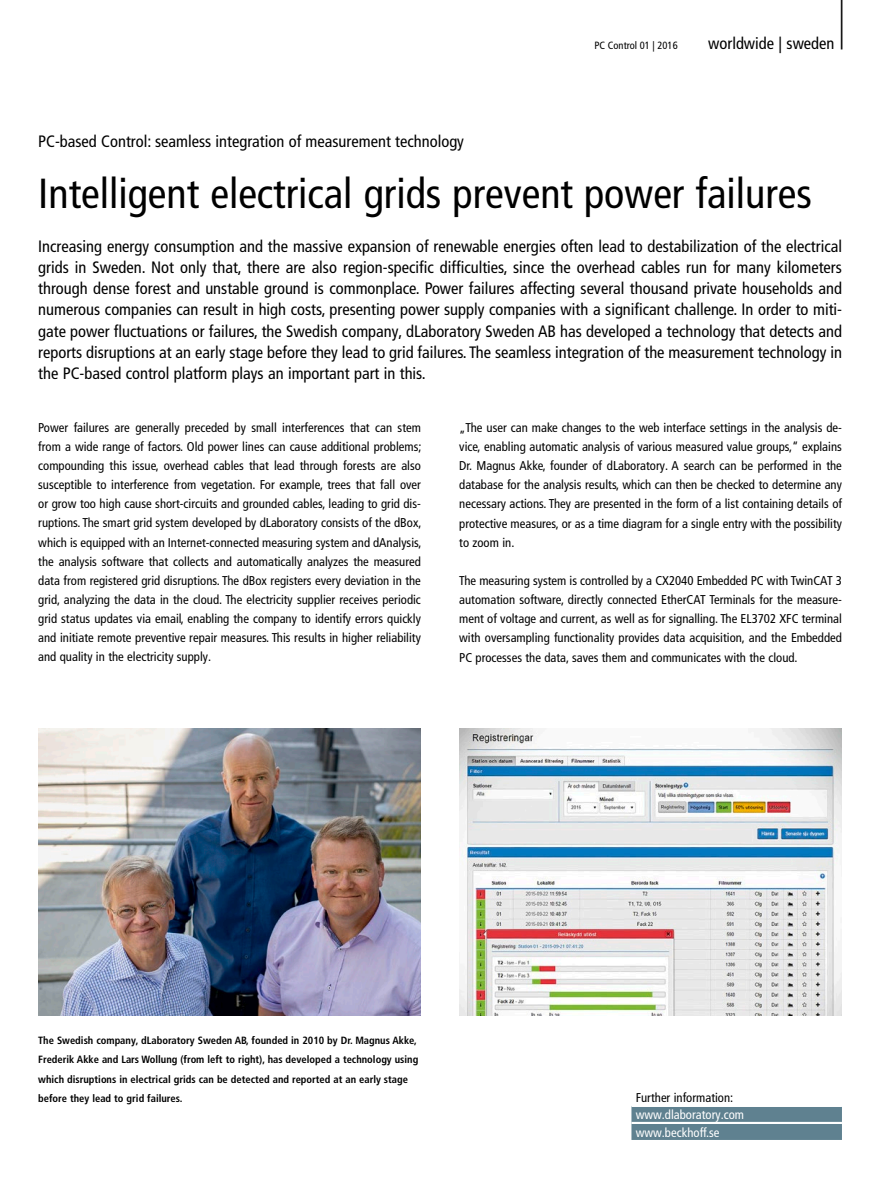
<style>
.page{position:relative;width:893px;height:1191px;background:#fff}
.page>*{position:absolute;margin:0;border:0;box-sizing:border-box;transform-origin:0 0}
.t1{font:300 condensed 61.8px "Frutiger LT Pro";color:#000;scale:.49 1}
.t2{font:condensed 42px "Frutiger LT Pro";color:#000}
.t3{font:condensed 16.5px/21.3px "Frutiger LT Pro";color:#000;text-align:justify}
.t4{font:condensed 12.75px/19.2px "Frutiger LT Pro";color:#000;text-align:justify}
.t5{font:condensed 12.75px/17.5px "Frutiger LT Pro";color:#fff}
.t6{font:700 condensed 10.5px/19.2px "Frutiger LT Pro";color:#000}
.t7{font:condensed 10.5px "Frutiger LT Pro";color:#000}
</style>
<div class="page">
<div style="left:631px;top:1107px;width:211px;height:33px;background:#5f8190"></div>
<hr style="left:631px;top:1121px;width:211px;height:3px;background:#fff">
<img style="left:459px;top:728px;width:383px;height:287px">
<img style="left:38px;top:728px;width:383px;height:287px">
<p class="t3" style="left:38px;top:131px;width:427px">PC-based Control: seamless integration of measurement technology</p>
<h1 class="t1" style="left:838px;top:-23px;width:15px">|</h1>
<p class="t7" style="left:594px;top:39px;width:85px">PC Control 01 | 2016</p>
<p class="t3" style="left:708px;top:33px;width:128px">worldwide | sweden</p>
<h2 class="t2" style="left:38px;top:169px;width:775px">Intelligent electrical grids prevent power failures</h2>
<p class="t3" style="left:38px;top:235px;width:805px">Increasing energy consumption and the massive expansion of renewable energies often lead to destabilization of the electrical grids in Sweden. Not only that, there are also region-specific difficulties, since the overhead cables run for many kilometers through dense forest and unstable ground is commonplace. Power failures affecting several thousand private households and numerous companies can result in high costs, presenting power supply companies with a significant challenge. In order to miti&shy;gate power fluctuations or failures, the Swedish company, dLaboratory Sweden AB has developed a technology that detects and reports disruptions at an early stage before they lead to grid failures. The seamless integration of the measurement technology in the PC-based control platform plays an important part in this.</p>
<p class="t4" style="left:38px;top:418px;width:385px">Power failures are generally preceded by small interferences that can stem from a wide range of factors. Old power lines can cause additional problems; compounding this issue, overhead cables that lead through forests are also susceptible to interference from vegetation. For example, trees that fall over or grow too high cause short-circuits and grounded cables, leading to grid dis&shy;ruptions. The smart grid system developed by dLaboratory consists of the dBox, which is equipped with an Internet-connected measuring system and dAnalysis, the analysis software that collects and automatically analyzes the measured data from registered grid disruptions. The dBox registers every deviation in the grid, analyzing the data in the cloud. The electricity supplier receives periodic grid status updates via email, enabling the company to identify errors quickly and initiate remote preventive repair measures. This results in higher reliability and quality in the electricity supply.</p>
<p class="t4" style="left:459px;top:418px;width:384px">„The user can make changes to the web interface settings in the analysis de&shy;vice, enabling automatic analysis of various measured value groups,“ explains Dr. Magnus Akke, founder of dLaboratory. A search can be performed in the database for the analysis results, which can then be checked to determine any necessary actions. They are presented in the form of a list containing details of protective measures, or as a time diagram for a single entry with the possibility to zoom in.</p>
<p class="t4" style="left:459px;top:571px;width:384px">The measuring system is controlled by a CX2040 Embedded PC with TwinCAT 3 automation software, directly connected EtherCAT Terminals for the measure&shy;ment of voltage and current, as well as for signalling. The EL3702 XFC terminal with oversampling functionality provides data acquisition, and the Embedded PC processes the data, saves them and communicates with the cloud.</p>
<p class="t6" style="left:38px;top:1031px;width:382px">The Swedish company, dLaboratory Sweden AB, founded in 2010 by Dr. Magnus Akke, Frederik Akke and Lars Wollung (from left to right), has developed a technology using which disruptions in electrical grids can be detected and reported at an early stage before they lead to grid failures.</p>
<p class="t4" style="left:636px;top:1087px;width:99px">Further information:</p>
<p class="t5" style="left:636px;top:1106px;width:110px">www.dlaboratory.com www.beckhoff.se</p>
</div>
